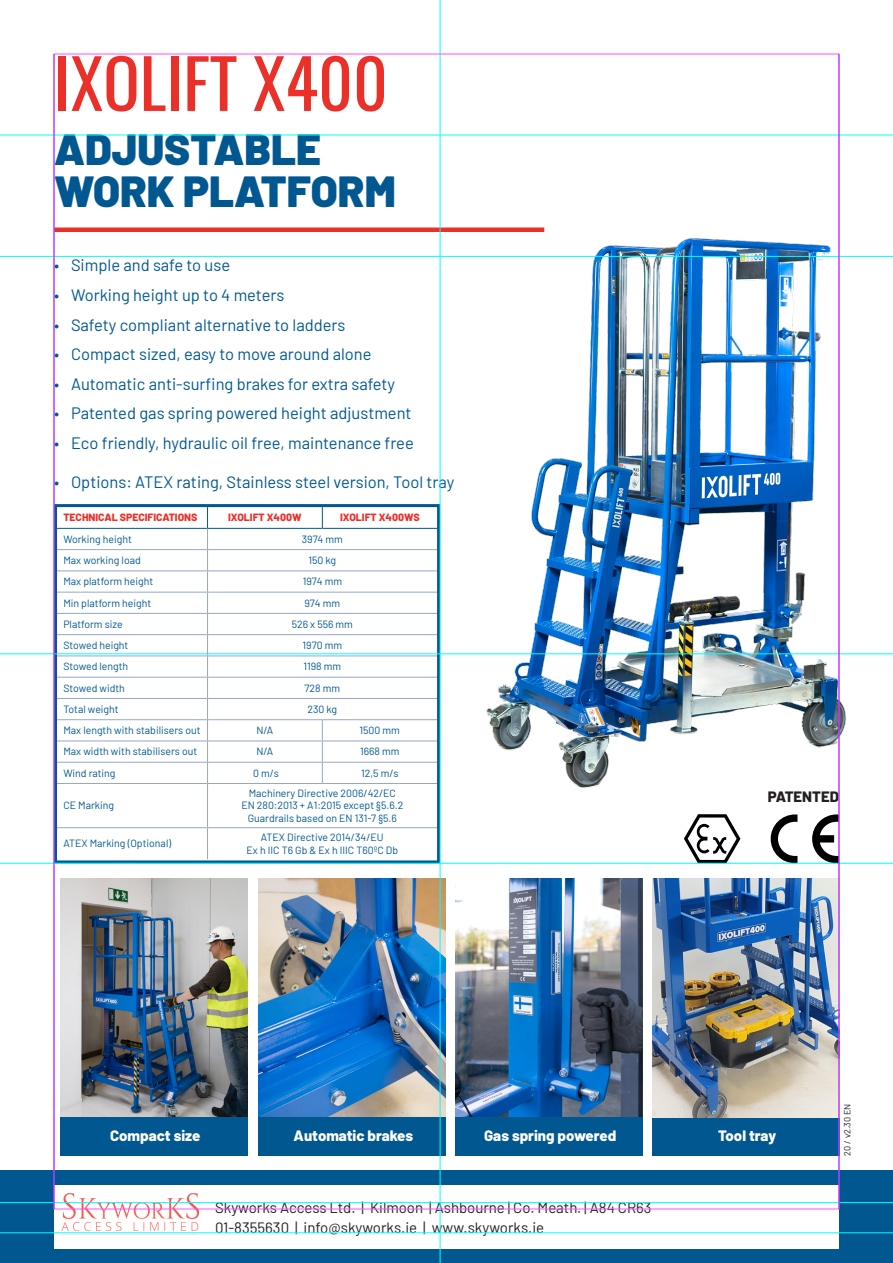
<style>
.page{position:relative;width:893px;height:1263px;background:#fff}
.page>*{position:absolute;margin:0;border:0;box-sizing:border-box;transform-origin:0 0}
.t1{font:67.5px "Oswald";color:#eb2f29}
.t2{font:900 43.5px/42px "Barlow";color:#015891}
.t3{font:16.5px "Barlow";color:#015891}
.t4{font:15px/19.5px "Barlow";color:#231f20}
.t5{font:800 15px "Barlow";color:#fff}
.t6{font:800 15px "Barlow";color:#231f20}
.t7{font:10.5px/12.6px "Barlow";color:#015891;text-align:center}
.t8{font:800 10.5px "Barlow";color:#eb2f29}
.t9{font:9px "Barlow";color:#231f20}
</style>
<div class="page">
<img style="left:0;top:0;width:893px;height:1263px">
<hr style="left:54px;top:54px;width:1px;height:1155px;background:#93f">
<hr style="left:839px;top:54px;width:1px;height:1155px;background:#93f">
<p class="t1" style="left:54px;top:23px;width:335px">IXOLIFT X400</p>
<p class="t2" style="left:54px;top:125px;width:343px">ADJUSTABLE<br>WORK PLATFORM</p>
<p class="t3" style="left:54px;top:253px;width:178px">• Simple and safe to use</p>
<p class="t3" style="left:54px;top:283px;width:232px">• Working height up to 4 meters</p>
<p class="t3" style="left:54px;top:313px;width:293px">• Safety compliant alternative to ladders</p>
<p class="t3" style="left:54px;top:342px;width:319px">• Compact sized, easy to move around alone</p>
<p class="t3" style="left:54px;top:372px;width:343px">• Automatic anti-surfing brakes for extra safety</p>
<p class="t3" style="left:54px;top:401px;width:359px">• Patented gas spring powered height adjustment</p>
<p class="t3" style="left:54px;top:431px;width:361px">• Eco friendly, hydraulic oil free, maintenance free</p>
<p class="t3" style="left:54px;top:470px;width:402px">• Options: ATEX rating, Stainless steel version, Tool tray</p>
<p class="t8" style="left:63px;top:510px;width:136px">TECHNICAL SPECIFICATIONS</p>
<p class="t8" style="left:228px;top:510px;width:75px">IXOLIFT X400W</p>
<p class="t8" style="left:340px;top:510px;width:81px">IXOLIFT X400WS</p>
<p class="t7" style="left:63px;top:532px;width:70px">Working height</p>
<p class="t7" style="left:302px;top:532px;width:43px">3974 mm</p>
<p class="t7" style="left:63px;top:553px;width:79px">Max working load</p>
<p class="t7" style="left:308px;top:553px;width:29px">150 kg</p>
<p class="t7" style="left:63px;top:574px;width:91px">Max platform height</p>
<p class="t7" style="left:303px;top:574px;width:41px">1974 mm</p>
<p class="t7" style="left:63px;top:596px;width:89px">Min platform height</p>
<p class="t7" style="left:304px;top:596px;width:37px">974 mm</p>
<p class="t7" style="left:63px;top:617px;width:61px">Platform size</p>
<p class="t7" style="left:292px;top:617px;width:63px">526 x 556 mm</p>
<p class="t7" style="left:63px;top:638px;width:67px">Stowed height</p>
<p class="t7" style="left:303px;top:638px;width:41px">1970 mm</p>
<p class="t7" style="left:63px;top:659px;width:66px">Stowed length</p>
<p class="t7" style="left:303px;top:659px;width:39px">1198 mm</p>
<p class="t7" style="left:63px;top:681px;width:63px">Stowed width</p>
<p class="t7" style="left:305px;top:681px;width:37px">728 mm</p>
<p class="t7" style="left:63px;top:702px;width:57px">Total weight</p>
<p class="t7" style="left:307px;top:702px;width:31px">230 kg</p>
<p class="t7" style="left:63px;top:723px;width:139px">Max length with stabilisers out</p>
<p class="t7" style="left:257px;top:723px;width:18px">N/A</p>
<p class="t7" style="left:360px;top:723px;width:42px">1500 mm</p>
<p class="t7" style="left:63px;top:744px;width:135px">Max width with stabilisers out</p>
<p class="t7" style="left:257px;top:744px;width:18px">N/A</p>
<p class="t7" style="left:360px;top:744px;width:41px">1668 mm</p>
<p class="t7" style="left:63px;top:766px;width:54px">Wind rating</p>
<p class="t7" style="left:253px;top:766px;width:27px">0 m/s</p>
<p class="t7" style="left:361px;top:766px;width:39px">12,5 m/s</p>
<p class="t7" style="left:63px;top:798px;width:52px">CE Marking</p>
<p class="t7" style="left:249px;top:786px;width:149px">Machinery Directive 2006/42/EC</p>
<p class="t7" style="left:241px;top:798px;width:163px">EN 280:2013 + A1:2015 except §5.6.2</p>
<p class="t7" style="left:248px;top:811px;width:150px">Guardrails based on EN 131-7 §5.6</p>
<p class="t7" style="left:63px;top:836px;width:109px">ATEX Marking (Optional)</p>
<p class="t7" style="left:247px;top:830px;width:153px">ATEX Directive 2014/34/EU<br>Ex h IIC T6 Gb &amp; Ex h IIIC T60ºC Db</p>
<p class="t6" style="left:768px;top:786px;width:73px">PATENTED</p>
<p class="t5" style="left:110px;top:1125px;width:92px">Compact size</p>
<p class="t5" style="left:294px;top:1124px;width:121px">Automatic brakes</p>
<p class="t5" style="left:484px;top:1124px;width:134px">Gas spring powered</p>
<p class="t5" style="left:718px;top:1124px;width:60px">Tool tray</p>
<p class="t4" style="left:215px;top:1197px;width:438px">Skyworks Access Ltd. | Kilmoon | Ashbourne | Co. Meath. | A84 CR63<br>01-8355630 | info@skyworks.ie | www.skyworks.ie</p>
<p class="t9" style="left:841px;top:1155px;width:53px;rotate:-90deg">20 / v2.30 EN</p>
</div>
